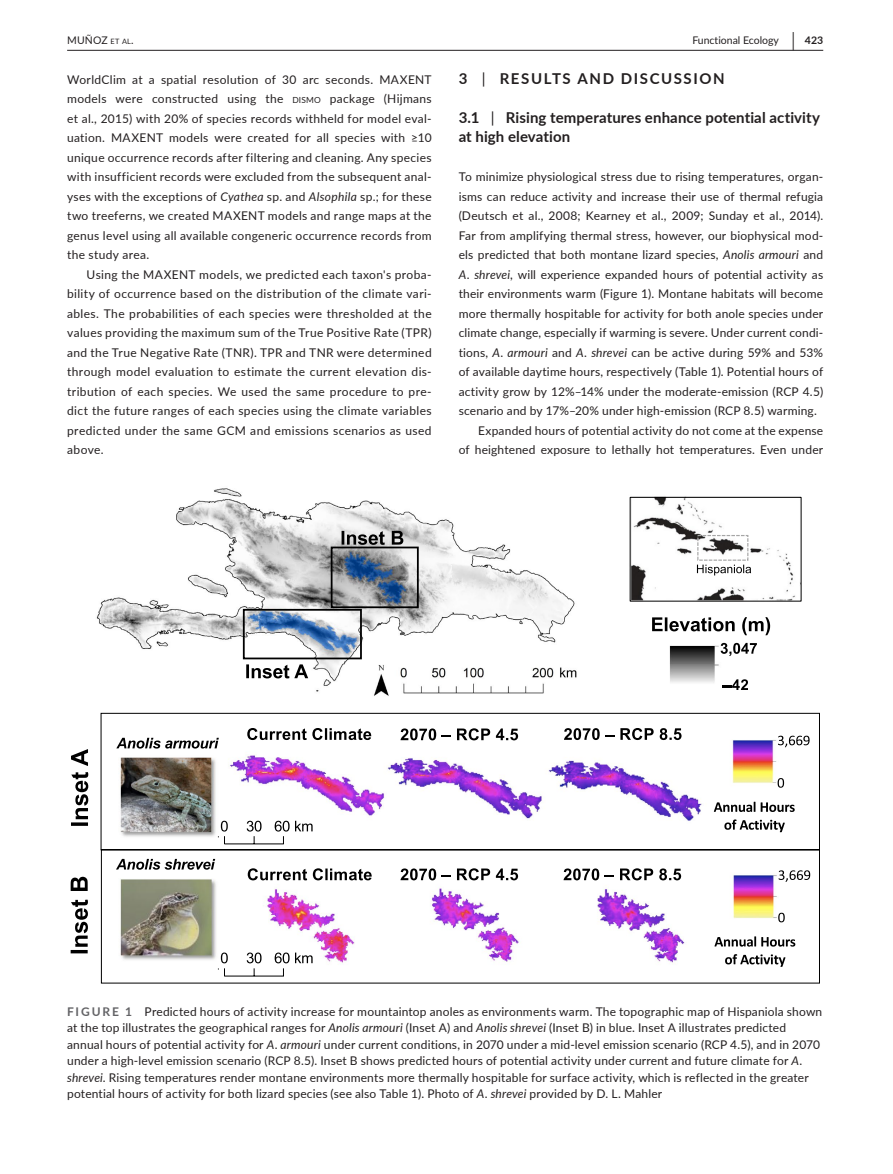
<style>
.page{position:relative;width:893px;height:1174px;background:#fff}
.page>*{position:absolute;margin:0;border:0;box-sizing:border-box;transform-origin:0 0}
.t1{font:700 19.5px "Lato";color:#231f20;scale:.48 1}
.t2{font:700 15px/19.5px "Lato";letter-spacing:.01em;color:#231f20}
.t3{font:700 15px "Lato";letter-spacing:.11em;color:#231f20}
.t4{font:12px/19.5px "Lato";letter-spacing:.015em;color:#231f20;text-align:justify}
.t5{font:10.5px "Lato";color:#231f20}
.t6{font:10.5px "Lato";letter-spacing:.02em;color:#231f20}
.t7{font:700 10.5px "Lato";color:#231f20}
.s1{font-size:7.35px}
.s2{font-size:8.4px}
.s3{font-style:italic}
.s4{font-weight:400}
.s5{font-weight:700;color:#636366}
</style>
<div class="page">
<hr style="left:67px;top:50px;width:756px;height:1px;background:#231f20">
<img style="left:78px;top:488px;width:723px;height:466px">
<svg style="left:100px;top:712px;width:720px;height:271px"></svg>
<hr style="left:224px;top:975px;width:60px;height:1px;background:#000">
<hr style="left:224px;top:843px;width:60px;height:1px;background:#000">
<div style="left:630px;top:497px;width:171px;height:104px;border:1px solid #000"></div>
<div style="left:697px;top:535px;width:51px;height:26px;border:1px dashed #a6a6a6"></div>
<svg style="left:71px;top:749px;width:17px;height:77px"></svg>
<svg style="left:116px;top:859px;width:99px;height:10px"></svg>
<svg style="left:116px;top:738px;width:103px;height:10px"></svg>
<svg style="left:71px;top:876px;width:17px;height:77px"></svg>
<svg style="left:779px;top:870px;width:31px;height:12px"></svg>
<svg style="left:714px;top:936px;width:81px;height:10px"></svg>
<svg style="left:725px;top:954px;width:60px;height:13px"></svg>
<svg style="left:778px;top:912px;width:7px;height:10px"></svg>
<svg style="left:218px;top:952px;width:10px;height:24px"></svg>
<svg style="left:247px;top:952px;width:15px;height:24px"></svg>
<svg style="left:275px;top:952px;width:38px;height:24px"></svg>
<svg style="left:218px;top:820px;width:10px;height:24px"></svg>
<svg style="left:247px;top:820px;width:15px;height:24px"></svg>
<svg style="left:275px;top:820px;width:38px;height:24px"></svg>
<svg style="left:778px;top:735px;width:32px;height:12px"></svg>
<svg style="left:714px;top:801px;width:81px;height:11px"></svg>
<svg style="left:724px;top:819px;width:61px;height:13px"></svg>
<svg style="left:778px;top:778px;width:6px;height:9px"></svg>
<svg style="left:248px;top:868px;width:124px;height:12px"></svg>
<svg style="left:247px;top:728px;width:124px;height:12px"></svg>
<svg style="left:400px;top:728px;width:36px;height:12px"></svg>
<svg style="left:442px;top:735px;width:9px;height:2px"></svg>
<svg style="left:457px;top:728px;width:61px;height:12px"></svg>
<svg style="left:564px;top:728px;width:50px;height:12px"></svg>
<svg style="left:620px;top:728px;width:61px;height:12px"></svg>
<svg style="left:400px;top:868px;width:36px;height:12px"></svg>
<svg style="left:457px;top:868px;width:61px;height:12px"></svg>
<svg style="left:564px;top:868px;width:35px;height:12px"></svg>
<svg style="left:620px;top:868px;width:61px;height:12px"></svg>
<svg style="left:242px;top:531px;width:178px;height:147px"></svg>
<svg style="left:652px;top:617px;width:118px;height:18px"></svg>
<svg style="left:697px;top:564px;width:54px;height:11px"></svg>
<svg style="left:722px;top:679px;width:26px;height:11px"></svg>
<svg style="left:721px;top:643px;width:36px;height:13px"></svg>
<h1 class="t1" style="left:792px;top:25px;width:7px">|</h1>
<p class="t6" style="left:67px;top:33px;width:68px">MUÑOZ <span class="s1">ET AL</span>.</p>
<p class="t5" style="left:692px;top:33px;width:88px">Functional Ecology</p>
<p class="t7" style="left:805px;top:33px;width:20px">423</p>
<p class="t4" style="left:67px;top:69px;width:366px">WorldClim at a spatial resolution of 30 arc seconds. MAXENT models were constructed using the <span class="s2">DISM O</span> package (Hijmans et al., 2015) with 20% of species records withheld for model eval&shy;uation. MAXENT models were created for all species with ≥10 unique occurrence records after filtering and cleaning. Any species with insufficient records were excluded from the subsequent anal&shy;yses with the exceptions of <span class="s3">Cyathea</span> sp. and <span class="s3">Alsophila</span> sp.; for these two treeferns, we created MAXENT models and range maps at the genus level using all available congeneric occurrence records from the study area.</p>
<p class="t4" style="left:67px;top:264px;width:366px;text-indent:20px">Using the MAXENT models, we predicted each taxon's proba&shy;bility of occurrence based on the distribution of the climate vari&shy;ables. The probabilities of each species were thresholded at the values providing the maximum sum of the True Positive Rate (TPR) and the True Negative Rate (TNR). TPR and TNR were determined through model evaluation to estimate the current elevation dis&shy;tribution of each species. We used the same procedure to pre&shy;dict the future ranges of each species using the climate variables predicted under the same GCM and emissions scenarios as used above.</p>
<p class="t3" style="left:459px;top:67px;width:268px">3 <span class="s4">|</span> RESULTS AND DISCUSSION</p>
<p class="t2" style="left:459px;top:107px;width:363px">3.1 <span class="s4">|</span> Rising temperatures enhance potential activity at high elevation</p>
<p class="t4" style="left:459px;top:167px;width:366px">To minimize physiological stress due to rising temperatures, organ-</p>
<p class="t4" style="left:459px;top:186px;width:366px">isms can reduce activity and increase their use of thermal refugia</p>
<p class="t4" style="left:459px;top:206px;width:366px">(Deutsch et al., 2008; Kearney et al., 2009; Sunday et al., 2014).</p>
<p class="t4" style="left:459px;top:225px;width:366px">Far from amplifying thermal stress, however, our biophysical mod-</p>
<p class="t4" style="left:459px;top:245px;width:366px">els predicted that both montane lizard species, <span class="s3">Anolis armouri</span> and</p>
<p class="t4" style="left:459px;top:264px;width:366px"><span class="s3">A</span>. <span class="s3">shrevei</span>, will experience expanded hours of potential activity as</p>
<p class="t4" style="left:459px;top:284px;width:366px">their environments warm (Figure 1). Montane habitats will become</p>
<p class="t4" style="left:459px;top:303px;width:366px">more thermally hospitable for activity for both anole species under</p>
<p class="t4" style="left:459px;top:323px;width:366px">climate change, especially if warming is severe. Under current condi-</p>
<p class="t4" style="left:459px;top:342px;width:366px">tions, <span class="s3">A</span>. <span class="s3">armouri</span> and <span class="s3">A</span>. <span class="s3">shrevei</span> can be active during 59% and 53%</p>
<p class="t4" style="left:459px;top:362px;width:366px">of available daytime hours, respectively (Table 1). Potential hours of</p>
<p class="t4" style="left:459px;top:381px;width:366px">activity grow by 12%–14% under the moderate-emission (RCP 4.5)</p>
<p class="t4" style="left:459px;top:401px;width:360px">scenario and by 17%–20% under high-emission (RCP 8.5) warming.</p>
<p class="t4" style="left:478px;top:420px;width:346px">Expanded hours of potential activity do not come at the expense</p>
<p class="t4" style="left:459px;top:440px;width:366px">of heightened exposure to lethally hot temperatures. Even under</p>
<p class="t4" style="left:67px;top:1002px;width:757px;line-height:16.5px;text-align:left"><span class="s5">FIGURE 1</span> Predicted hours of activity increase for mountaintop anoles as environments warm. The topographic map of Hispaniola shown at the top illustrates the geographical ranges for <span class="s3">Anolis armouri</span> (Inset A) and <span class="s3">Anolis shrevei</span> (Inset B) in blue. Inset A illustrates predicted annual hours of potential activity for <span class="s3">A</span>. <span class="s3">armouri</span> under current conditions, in 2070 under a mid-level emission scenario (RCP 4.5), and in 2070 under a high-level emission scenario (RCP 8.5). Inset B shows predicted hours of potential activity under current and future climate for <span class="s3">A</span>. <span class="s3">shrevei</span>. Rising temperatures render montane environments more thermally hospitable for surface activity, which is reflected in the greater potential hours of activity for both lizard species (see also Table 1). Photo of <span class="s3">A</span>. <span class="s3">shrevei</span> provided by D. L. Mahler</p>
</div>
